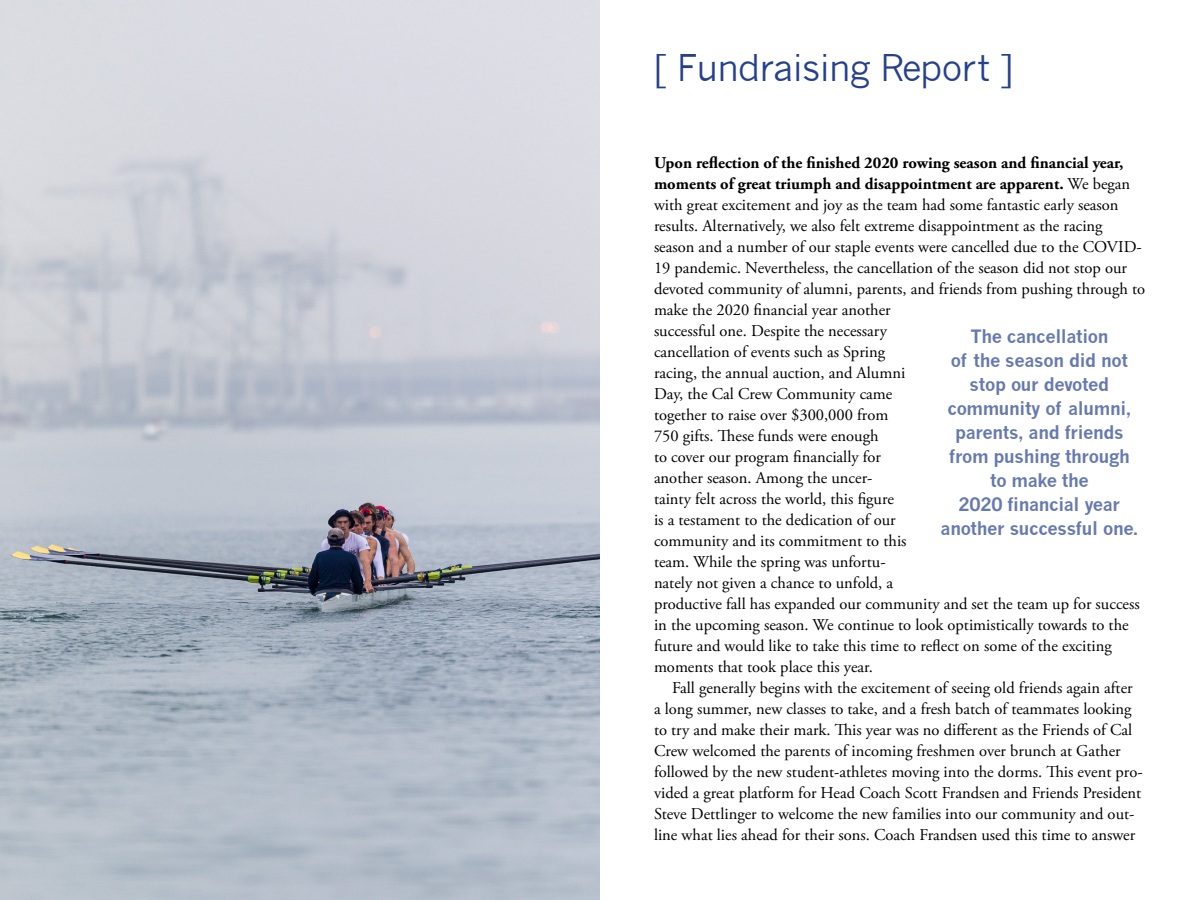
<style>
.page{position:relative;width:1200px;height:900px;background:#fff}
.page>*{position:absolute;margin:0;border:0;box-sizing:border-box;transform-origin:0 0}
.t1{font:36px "News Gothic";letter-spacing:-.02em;color:#25408f}
.t2{font:700 18px/24px "News Gothic";letter-spacing:-.02em;color:#6679b0;text-align:center}
.Normal__Web{font:16.5px/21px "Adobe Garamond Pro";color:#000}
.s1{font-weight:700}
</style>
<div class="page">
<img style="left:0;top:0;width:600px;height:900px">
<p class="t1" style="left:654px;top:47px;width:361px">[ Fundraising Report ]</p>
<p class="Normal__Web" style="left:654px;top:153px;width:493px"><span class="s1">Upon reflection of the finished 2020 rowing season and financial year, moments of great triumph and disappointment are apparent.</span> We began with great excitement and joy as the team had some fantastic early season results. Alternatively, we also felt extreme disappointment as the racing season and a number of our staple events were cancelled due to the COVID-19 pandemic. Nevertheless, the cancellation of the season did not stop our devoted community of alumni, parents, and friends from pushing through to make the 2020 financial year another<br>successful one. Despite the necessary<br>cancellation of events such as Spring<br>racing, the annual auction, and Alumni<br>Day, the Cal Crew Community came<br>together to raise over $300,000 from<br>750 gifts. These funds were enough<br>to cover our program financially for<br>another season. Among the uncer-<br>tainty felt across the world, this figure<br>is a testament to the dedication of our<br>community and its commitment to this<br>team. While the spring was unfortu-<br>nately not given a chance to unfold, a<br>productive fall has expanded our community and set the team up for success in the upcoming season. We continue to look optimistically towards to the future and would like to take this time to reflect on some of the exciting moments that took place this year.</p>
<p class="Normal__Web" style="left:654px;top:678px;width:490px;text-indent:18px">Fall generally begins with the excitement of seeing old friends again after a long summer, new classes to take, and a fresh batch of teammates looking to try and make their mark. This year was no different as the Friends of Cal Crew welcomed the parents of incoming freshmen over brunch at Gather followed by the new student-athletes moving into the dorms. This event pro&shy;vided a great platform for Head Coach Scott Frandsen and Friends President Steve Dettlinger to welcome the new families into our community and out&shy;line what lies ahead for their sons. Coach Frandsen used this time to answer</p>
<p class="t2" style="left:941px;top:324px;width:199px">The cancellation<br>of the season did not stop our devoted community of alumni, parents, and friends from pushing through to make the<br>2020 financial year another successful one.</p>
</div>
